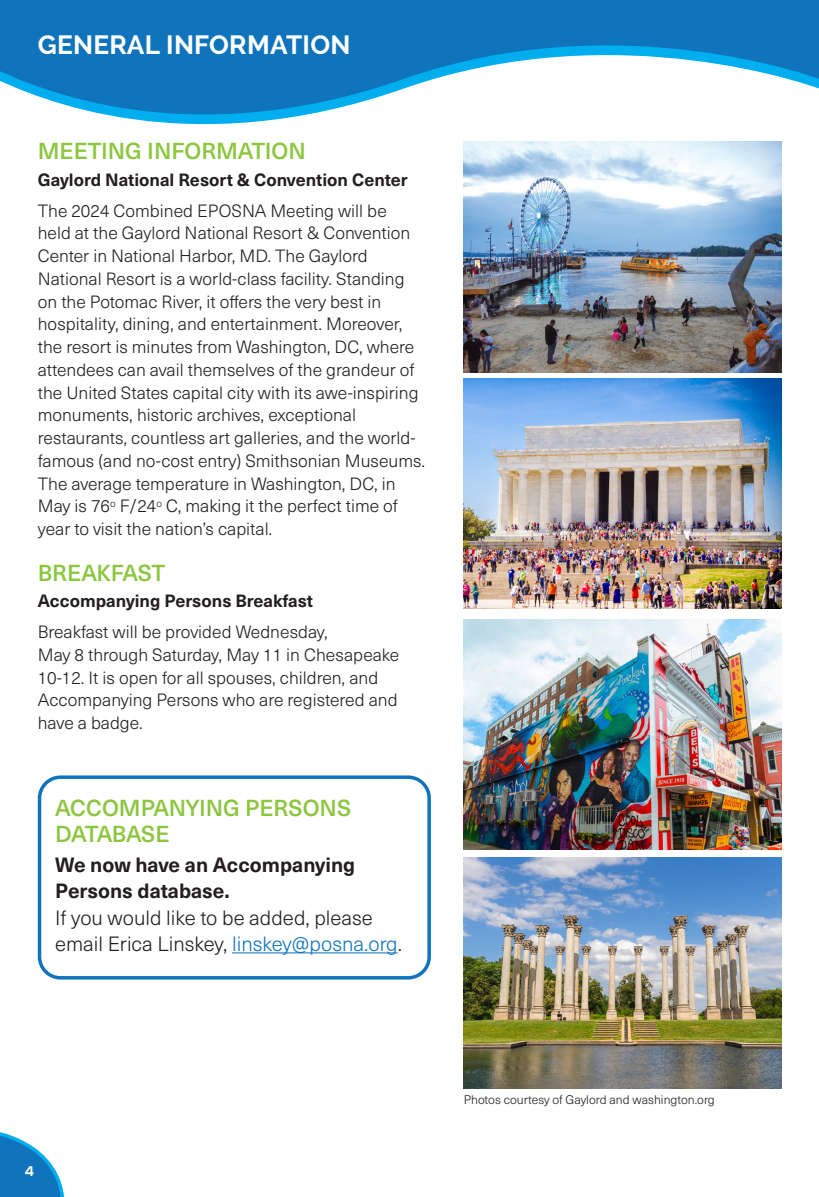
<style>
.page{position:relative;width:819px;height:1197px;background:#fff}
.page>*{position:absolute;margin:0;border:0;box-sizing:border-box;transform-origin:0 0}
.Page_top_heads{font:700 26.25px "Raleway";letter-spacing:.01em;color:#fff}
.green_subs{font:500 22.75px/26.2px "Neue Haas Unica W1 G";color:#8bc63e}
.green_subs-2{font:500 22.75px "Neue Haas Unica W1 G";letter-spacing:-.02em;color:#8bc63e}
.body_copy{font:300 20.3px/26.2px "Neue Haas Unica W1 G";color:#231f20}
.body_copy-2{font:700 20.3px/26.2px "Neue Haas Unica W1 G";color:#231f20}
.body_copy-3{font:300 17.5px/22.8px "Neue Haas Unica W1 G";color:#231f20}
.body_copy-4{font:700 17.5px "Neue Haas Unica W1 G";color:#231f20}
.t1{font:700 14px "Nexa";color:#fff}
.body_copy-5{font:300 12.25px "Neue Haas Unica W1 G";color:#231f20}
.s1{color:#1074bc}
</style>
<div class="page">
<svg style="left:0;top:1132px;width:65px;height:65px"></svg>
<svg style="left:0;top:0;width:819px;height:154px;fill:#1074bc"></svg>
<hr style="left:232px;top:952px;width:166px;height:1px;background:#1074bc">
<div style="left:38px;top:775px;width:393px;height:205px;border:4px solid #1074bc;border-radius:21px"></div>
<img style="left:464px;top:142px;width:317px;height:230px">
<img style="left:464px;top:378px;width:317px;height:231px">
<img style="left:464px;top:619px;width:317px;height:231px">
<img style="left:464px;top:858px;width:317px;height:230px">
<p class="Page_top_heads" style="left:38px;top:29px;width:314px">GENERAL INFORMATION</p>
<p class="green_subs" style="left:38px;top:137px;width:269px">MEETING INFORMATION</p>
<p class="body_copy-4" style="left:38px;top:166px;width:371px">Gaylord National Resort &amp; Convention Center</p>
<p class="body_copy-3" style="left:38px;top:198px;width:389px">The 2024 Combined EPOSNA Meeting will be<br>held at the Gaylord National Resort &amp; Convention Center in National Harbor, MD. The Gaylord National Resort is a world-class facility. Standing on the Potomac River, it offers the very best in hospitality, dining, and entertainment. Moreover, the resort is minutes from Washington, DC, where attendees can avail themselves of the grandeur of the United States capital city with its awe-inspiring monuments, historic archives, exceptional restaurants, countless art galleries, and the world&shy;famous (and no-cost entry) Smithsonian Museums.<br>The average temperature in Washington, DC, in May is 76<sup>o</sup> F/24<sup>o</sup> C, making it the perfect time of year to visit the nation’s capital.</p>
<p class="green_subs-2" style="left:38px;top:555px;width:129px">BREAKFAST</p>
<p class="body_copy-4" style="left:38px;top:588px;width:277px">Accompanying Persons Breakfast</p>
<p class="body_copy-3" style="left:38px;top:620px;width:292px">Breakfast will be provided Wednesday,</p>
<p class="body_copy-3" style="left:38px;top:642px;width:363px">May 8 through Saturday, May 11 in Chesapeake 10-12. It is open for all spouses, children, and Accompanying Persons who are registered and have a badge.</p>
<p class="green_subs" style="left:55px;top:793px;width:297px">ACCOMPANYING PERSONS<br>DATABASE</p>
<p class="body_copy-2" style="left:55px;top:850px;width:301px">We now have an Accompanying<br>Persons database.</p>
<p class="body_copy" style="left:55px;top:903px;width:348px">If you would like to be added, please email Erica Linskey, <span class="s1">linskey@posna.org</span>.</p>
<p class="t1" style="left:25px;top:1163px;width:11px">4</p>
<p class="body_copy-5" style="left:464px;top:1091px;width:253px">Photos courtesy of Gaylord and washington.org</p>
</div>
